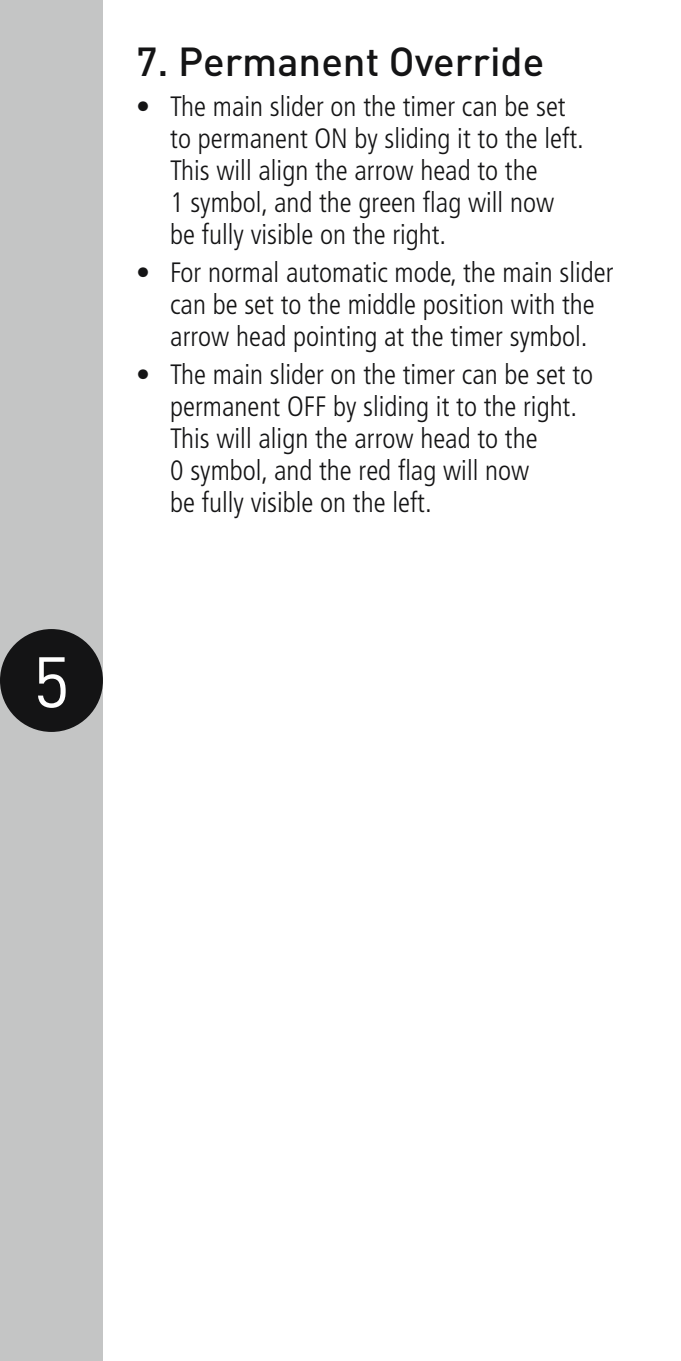
<style>
.page{position:relative;width:681px;height:1361px;background:#fff}
.page>*{position:absolute;margin:0;border:0;box-sizing:border-box;transform-origin:0 0}
.t1{font:70.4px "DINOT";color:#fff}
.t2{font:500 40px "DINOT";color:#141415}
.t3{font:300 condensed 28px/32px "Frutiger LT";color:#141415}
</style>
<div class="page">
<div style="left:0;top:0;width:103px;height:1361px;background:#c4c5c5"></div>
<div style="left:0;top:629px;width:103px;height:103px;background:#141415;border-radius:50%"></div>
<h1 class="t1" style="left:33px;top:638px;width:38px">5</h1>
<h2 class="t2" style="left:136px;top:36px;width:409px">7. Permanent Override</h2>
<p class="t3" style="left:170px;top:91px;width:415px;text-indent:-34px">• The main slider on the timer can be set to permanent ON by sliding it to the left.<br>This will align the arrow head to the<br>1 symbol, and the green flag will now be fully visible on the right.</p>
<p class="t3" style="left:136px;top:257px;width:478px;text-align:center">• For normal automatic mode, the main slider can be set to the middle position with the arrow head pointing at the timer symbol.</p>
<p class="t3" style="left:170px;top:358px;width:424px;text-indent:-34px">• The main slider on the timer can be set to permanent OFF by sliding it to the right.<br>This will align the arrow head to the<br>0 symbol, and the red flag will now<br>be fully visible on the left.</p>
</div>
